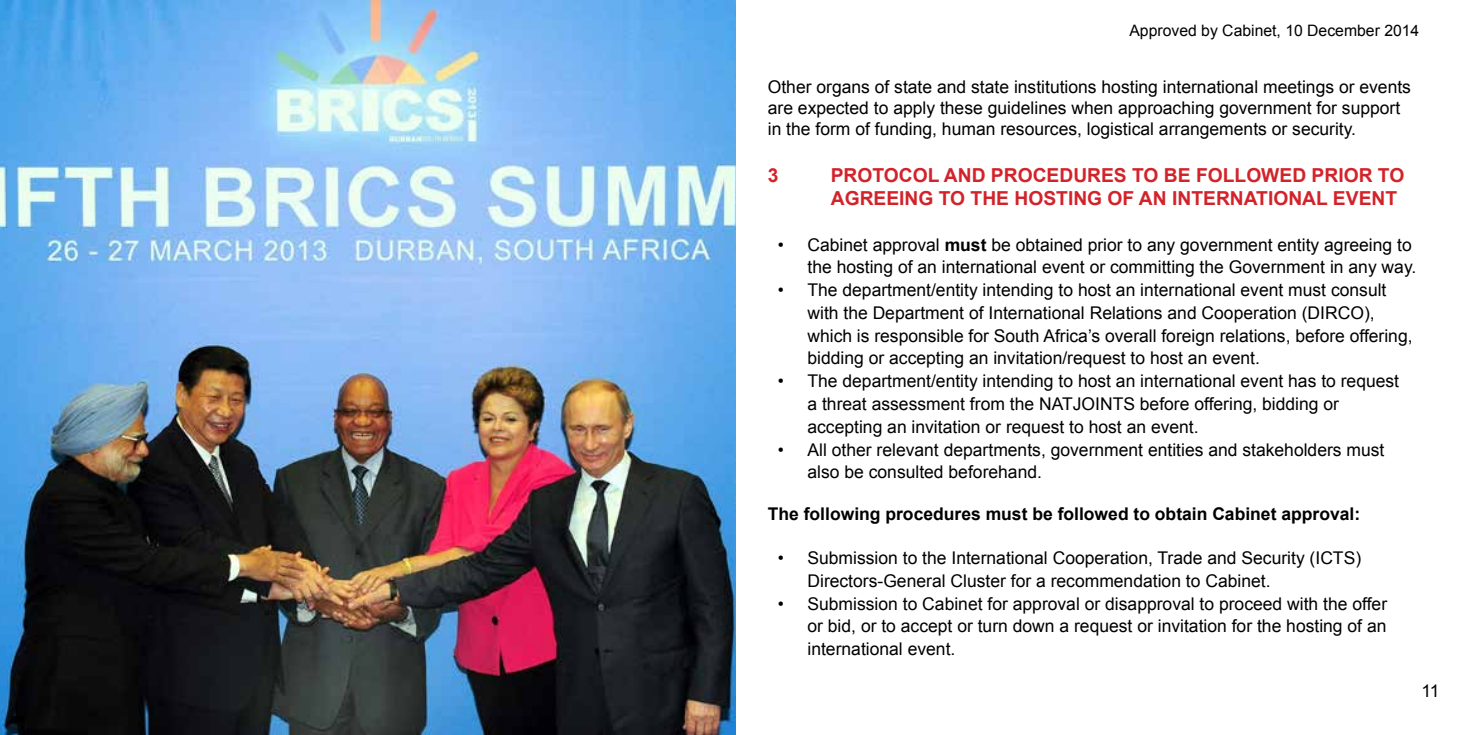
<style>
.page{position:relative;width:1469px;height:735px;background:#fff}
.page>*{position:absolute;margin:0;border:0;box-sizing:border-box;transform-origin:0 0}
.t1{font:700 19.25px/23.1px "Arial";color:#d2232a}
.t2{font:17.5px/22.8px "Arial";color:#000}
.t3{font:700 17.5px "Arial";color:#000}
.t4{font:15.75px "Arial";color:#000}
.s1{font-weight:700}
</style>
<div class="page">
<img style="left:0;top:0;width:735px;height:734px">
<p class="t4" style="left:1129px;top:20px;width:291px">Approved by Cabinet, 10 December 2014</p>
<p class="t2" style="left:767px;top:77px;width:644px;line-height:21px">Other organs of state and state institutions hosting international meetings or events are expected to apply these guidelines when approaching government for support in the form of funding, human resources, logistical arrangements or security.</p>
<p class="t1" style="left:767px;top:164px;width:12px">3</p>
<p class="t1" style="left:830px;top:164px;width:575px">PROTOCOL AND PROCEDURES TO BE FOLLOWED PRIOR TO<br>AGREEING TO THE HOSTING OF AN INTERNATIONAL EVENT</p>
<p class="t2" style="left:777px;top:233px;width:640px;text-align:right">• Cabinet approval <span class="s1">must</span> be obtained prior to any government entity agreeing to the hosting of an international event or committing the Government in any way.</p>
<p class="t2" style="left:807px;top:278px;width:606px;text-indent:-30px">• The department/entity intending to host an international event must consult with the Department of International Relations and Cooperation (DIRCO), which is responsible for South Africa’s overall foreign relations, before offering, bidding or accepting an invitation/request to host an event.</p>
<p class="t2" style="left:807px;top:369px;width:593px;text-indent:-30px">• The department/entity intending to host an international event has to request a threat assessment from the NATJOINTS before offering, bidding or accepting an invitation or request to host an event.</p>
<p class="t2" style="left:807px;top:438px;width:578px;text-indent:-30px">• All other relevant departments, government entities and stakeholders must also be consulted beforehand.</p>
<p class="t3" style="left:767px;top:502px;width:594px">The following procedures must be followed to obtain Cabinet approval:</p>
<p class="t2" style="left:807px;top:546px;width:555px;text-indent:-30px">• Submission to the International Cooperation, Trade and Security (ICTS)<br>Directors-General Cluster for a recommendation to Cabinet.</p>
<p class="t2" style="left:807px;top:592px;width:581px;text-align:justify;text-indent:-30px">• Submission to Cabinet for approval or disapproval to proceed with the offer or bid, or to accept or turn down a request or invitation for the hosting of an international event.</p>
<p class="t2" style="left:1421px;top:679px;width:20px">11</p>
</div>
